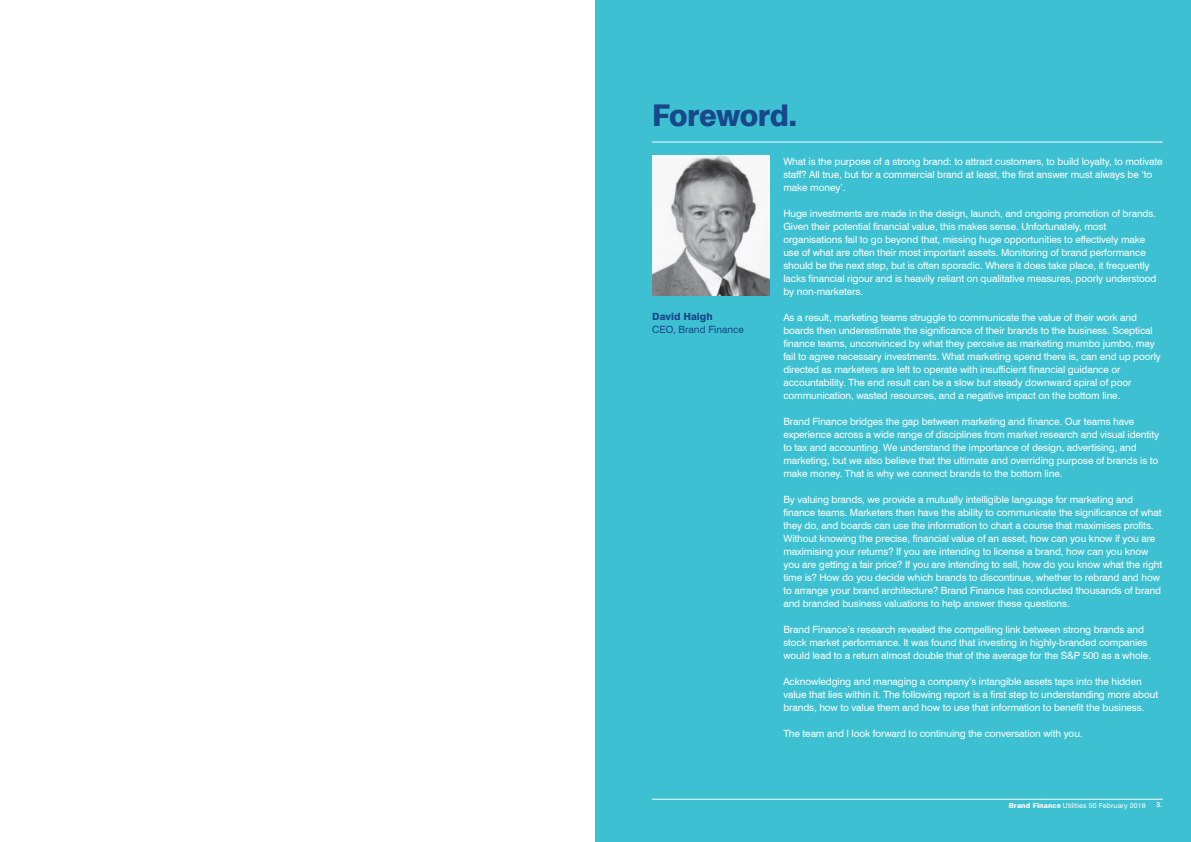
<style>
.page{position:relative;width:1191px;height:842px;background:#fff}
.page>*{position:absolute;margin:0;border:0;box-sizing:border-box;transform-origin:0 0}
.t1{font:800 30px "Swiss 721 BT";letter-spacing:-.02em;color:#18478b}
.t2{font:10px/13px "Swiss 721 BT";letter-spacing:-.01em;color:#fff}
.t3{font:10px "Swiss 721 BT";color:#18478b}
.t4{font:800 10px "Swiss 721 BT";color:#18478b}
.t5{font:7px "Swiss 721 BT";letter-spacing:.02em;color:#fff}
.t6{font:7px "Arial Rounded MT Bold";color:#fff}
.s1{font-weight:800}
</style>
<div class="page">
<div style="left:595px;top:0;width:596px;height:842px;background:#3dc1d2"></div>
<hr style="left:652px;top:799px;width:510px;height:1px;background:#fff">
<hr style="left:652px;top:142px;width:510px;height:1px;background:#fff">
<img style="left:652px;top:156px;width:117px;height:140px">
<h1 class="t1" style="left:652px;top:97px;width:147px">Foreword.</h1>
<p class="t2" style="left:783px;top:154px;width:381px">What is the purpose of a strong brand: to attract customers, to build loyalty, to motivate staff? All true, but for a commercial brand at least, the first answer must always be ‘to make money’.</p>
<p class="t2" style="left:783px;top:206px;width:374px">Huge investments are made in the design, launch, and ongoing promotion of brands.<br>Given their potential financial value, this makes sense. Unfortunately, most organisations fail to go beyond that, missing huge opportunities to effectively make use of what are often their most important assets. Monitoring of brand performance should be the next step, but is often sporadic. Where it does take place, it frequently lacks financial rigour and is heavily reliant on qualitative measures, poorly understood by non-marketers.</p>
<p class="t2" style="left:783px;top:310px;width:379px">As a result, marketing teams struggle to communicate the value of their work and boards then underestimate the significance of their brands to the business. Sceptical finance teams, unconvinced by what they perceive as marketing mumbo jumbo, may fail to agree necessary investments. What marketing spend there is, can end up poorly directed as marketers are left to operate with insufficient financial guidance or accountability. The end result can be a slow but steady downward spiral of poor communication, wasted resources, and a negative impact on the bottom line.</p>
<p class="t2" style="left:783px;top:414px;width:377px">Brand Finance bridges the gap between marketing and finance. Our teams have experience across a wide range of disciplines from market research and visual identity to tax and accounting. We understand the importance of design, advertising, and marketing, but we also believe that the ultimate and overriding purpose of brands is to make money. That is why we connect brands to the bottom line.</p>
<p class="t2" style="left:783px;top:492px;width:380px">By valuing brands, we provide a mutually intelligible language for marketing and finance teams. Marketers then have the ability to communicate the significance of what they do, and boards can use the information to chart a course that maximises profits.<br>Without knowing the precise, financial value of an asset, how can you know if you are maximising your returns? If you are intending to license a brand, how can you know you are getting a fair price? If you are intending to sell, how do you know what the right time is? How do you decide which brands to discontinue, whether to rebrand and how to arrange your brand architecture? Brand Finance has conducted thousands of brand and branded business valuations to help answer these questions.</p>
<p class="t2" style="left:783px;top:622px;width:369px">Brand Finance’s research revealed the compelling link between strong brands and stock market performance. It was found that investing in highly-branded companies would lead to a return almost double that of the average for the S&amp;P 500 as a whole.</p>
<p class="t2" style="left:783px;top:674px;width:376px">Acknowledging and managing a company’s intangible assets taps into the hidden value that lies within it. The following report is a first step to understanding more about brands, how to value them and how to use that information to benefit the business.</p>
<p class="t2" style="left:783px;top:726px;width:301px">The team and I look forward to continuing the conversation with you.</p>
<p class="t4" style="left:652px;top:310px;width:62px">David Haigh</p>
<p class="t3" style="left:652px;top:323px;width:93px">CEO, Brand Finance</p>
<p class="t5" style="left:1008px;top:801px;width:138px"><span class="s1">Brand Finance</span> Utilities 50 February 2018</p>
<p class="t6" style="left:1156px;top:801px;width:8px">3.</p>
</div>
